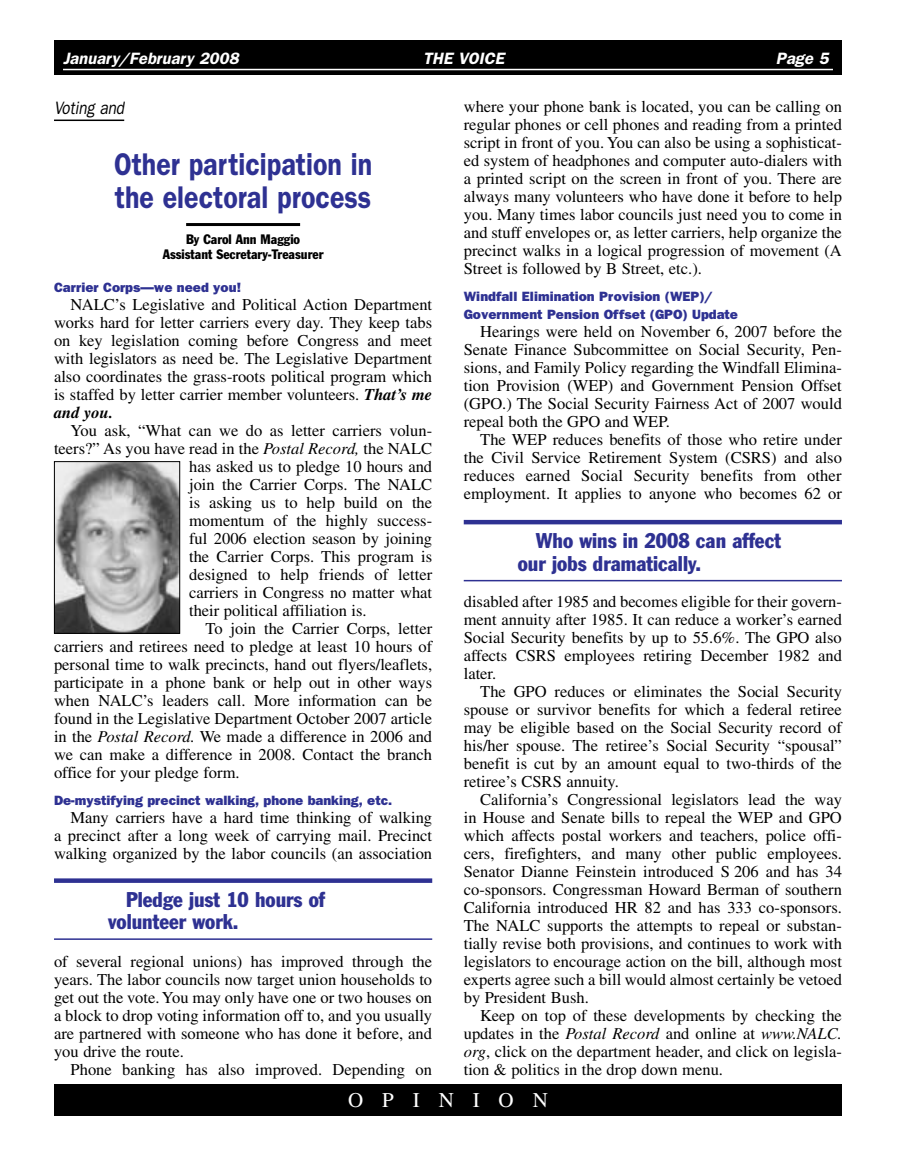
<style>
.page{position:relative;width:905px;height:1161px;background:#fff}
.page>*{position:absolute;margin:0;border:0;box-sizing:border-box;transform-origin:0 0}
.t1{font:600 31.5px/33px "Franklin Gothic";color:#2e3192;scale:.85 1}
.t2{font:condensed 21px/22.5px "Franklin Gothic";color:#2e3192}
.t3{font:21px "Times";letter-spacing:.9em;color:#fff}
.t4{font:italic 18px "Franklin Gothic";color:#000;scale:.85 1}
.t5{font:16.5px/18px "Times";color:#000;text-align:justify}
.t6{font:italic 600 16.5px "Franklin Gothic";color:#fff}
.t7{font:800 13.5px/18px "Franklin Gothic";color:#2e3192}
.t8{font:condensed 13.5px/15px "Franklin Gothic";color:#000;text-align:center}
.s1{font-weight:700;font-style:italic}
.s2{font-style:italic}
</style>
<div class="page">
<div style="left:54px;top:40px;width:788px;height:35px;background:#000"></div>
<hr style="left:63px;top:69px;width:769px;height:1px;background:#fff">
<div style="left:54px;top:1084px;width:788px;height:32px;background:#000"></div>
<hr style="left:54px;top:120px;width:70px;height:1px;background:#000">
<hr style="left:186px;top:223px;width:114px;height:3px;background:#000">
<img style="left:56px;top:463px;width:122px;height:169px">
<div style="left:54px;top:461px;width:126px;height:173px;border:1px solid #000"></div>
<div style="left:54px;top:878px;width:378px;height:5px;background:#2e3192"></div>
<hr style="left:54px;top:938px;width:378px;height:2px;background:#2e3192">
<hr style="left:464px;top:520px;width:378px;height:4px;background:#2e3192">
<hr style="left:464px;top:580px;width:378px;height:1px;background:#2e3192">
<p class="t6" style="left:63px;top:49px;width:177px">January/February 2008</p>
<p class="t6" style="left:423px;top:49px;width:83px">THE VOICE</p>
<p class="t6" style="left:775px;top:49px;width:39px">Page</p>
<p class="t4" style="left:54px;top:97px;width:84px">Voting and</p>
<h1 class="t1" style="left:114px;top:147px;width:305px">Other participation in the electoral process</h1>
<p class="t8" style="left:163px;top:232px;width:162px">By Carol Ann Maggio<br>Assistant Secretary-Treasurer</p>
<p class="t7" style="left:54px;top:278px;width:189px">Carrier Corps—we need you!</p>
<p class="t5" style="left:54px;top:295px;width:380px;text-indent:16px">NALC’s Legislative and Political Action Department works hard for letter carriers every day. They keep tabs on key legislation coming before Congress and meet with legislators as need be. The Legislative Department also coordinates the grass-roots political program which is staffed by letter carrier member volunteers. <span class="s1">That’s me and you.</span></p>
<p class="t5" style="left:70px;top:421px;width:363px">You ask, “What can we do as letter carriers volun-</p>
<p class="t5" style="left:54px;top:439px;width:380px">teers?” As you have read in the <span class="s2">Postal Record,</span> the NALC</p>
<p class="t5" style="left:189px;top:457px;width:244px">has asked us to pledge 10 hours and</p>
<p class="t5" style="left:189px;top:475px;width:245px">join the Carrier Corps. The NALC</p>
<p class="t5" style="left:189px;top:493px;width:244px">is asking us to help build on the</p>
<p class="t5" style="left:189px;top:511px;width:245px">momentum of the highly success-</p>
<p class="t5" style="left:189px;top:529px;width:244px">ful 2006 election season by joining</p>
<p class="t5" style="left:189px;top:547px;width:245px">the Carrier Corps. This program is</p>
<p class="t5" style="left:189px;top:565px;width:244px">designed to help friends of letter</p>
<p class="t5" style="left:189px;top:583px;width:244px">carriers in Congress no matter what</p>
<p class="t5" style="left:189px;top:601px;width:179px">their political affiliation is.</p>
<p class="t5" style="left:206px;top:619px;width:228px">To join the Carrier Corps, letter</p>
<p class="t5" style="left:54px;top:637px;width:379px">carriers and retirees need to pledge at least 10 hours of</p>
<p class="t5" style="left:54px;top:655px;width:379px">personal time to walk precincts, hand out flyers/leaflets,</p>
<p class="t5" style="left:54px;top:673px;width:380px">participate in a phone bank or help out in other ways</p>
<p class="t5" style="left:54px;top:691px;width:379px">when NALC’s leaders call. More information can be</p>
<p class="t5" style="left:54px;top:709px;width:379px">found in the Legislative Department October 2007 article</p>
<p class="t5" style="left:54px;top:727px;width:379px">in the <span class="s2">Postal Record.</span> We made a difference in 2006 and</p>
<p class="t5" style="left:54px;top:745px;width:379px">we can make a difference in 2008. Contact the branch</p>
<p class="t5" style="left:54px;top:763px;width:187px">office for your pledge form.</p>
<p class="t7" style="left:54px;top:791px;width:339px">De-mystifying precinct walking, phone banking, etc.</p>
<p class="t5" style="left:54px;top:808px;width:379px;text-indent:16px">Many carriers have a hard time thinking of walking a precinct after a long week of carrying mail. Precinct walking organized by the labor councils (an association</p>
<p class="t2" style="left:108px;top:888px;width:218px;text-indent:18px">Pledge just 10 hours of volunteer work.</p>
<p class="t5" style="left:54px;top:952px;width:379px">of several regional unions) has improved through the years. The labor councils now target union households to get out the vote. You may only have one or two houses on a block to drop voting information off to, and you usually are partnered with someone who has done it before, and you drive the route.</p>
<p class="t5" style="left:70px;top:1060px;width:363px">Phone banking has also improved. Depending on</p>
<p class="t5" style="left:464px;top:97px;width:380px">where your phone bank is located, you can be calling on regular phones or cell phones and reading from a printed script in front of you. You can also be using a sophisticat&shy;ed system of headphones and computer auto-dialers with a printed script on the screen in front of you. There are always many volunteers who have done it before to help you. Many times labor councils just need you to come in and stuff envelopes or, as letter carriers, help organize the precinct walks in a logical progression of movement (A Street is followed by B Street, etc.).</p>
<p class="t7" style="left:464px;top:287px;width:276px">Windfall Elimination Provision (WEP)/<br>Government Pension Offset (GPO) Update</p>
<p class="t5" style="left:464px;top:322px;width:380px;text-indent:16px">Hearings were held on November 6, 2007 before the Senate Finance Subcommittee on Social Security, Pen&shy;sions, and Family Policy regarding the Windfall Elimina&shy;tion Provision (WEP) and Government Pension Offset (GPO.) The Social Security Fairness Act of 2007 would repeal both the GPO and WEP.</p>
<p class="t5" style="left:464px;top:430px;width:380px;text-indent:16px">The WEP reduces benefits of those who retire under the Civil Service Retirement System (CSRS) and also reduces earned Social Security benefits from other employment. It applies to anyone who becomes 62 or</p>
<p class="t2" style="left:518px;top:529px;width:265px;text-indent:18px">Who wins in 2008 can affect our jobs dramatically.</p>
<p class="t5" style="left:464px;top:592px;width:380px">disabled after 1985 and becomes eligible for their govern&shy;ment annuity after 1985. It can reduce a worker’s earned Social Security benefits by up to 55.6%. The GPO also affects CSRS employees retiring December 1982 and later.</p>
<p class="t5" style="left:464px;top:682px;width:380px;text-indent:16px">The GPO reduces or eliminates the Social Security spouse or survivor benefits for which a federal retiree may be eligible based on the Social Security record of his/her spouse. The retiree’s Social Security “spousal” benefit is cut by an amount equal to two-thirds of the retiree’s CSRS annuity.</p>
<p class="t5" style="left:464px;top:790px;width:380px;text-indent:16px">California’s Congressional legislators lead the way in House and Senate bills to repeal the WEP and GPO which affects postal workers and teachers, police offi&shy;cers, firefighters, and many other public employees.<br>Senator Dianne Feinstein introduced S 206 and has 34 co-sponsors. Congressman Howard Berman of southern California introduced HR 82 and has 333 co-sponsors.<br>The NALC supports the attempts to repeal or substan&shy;tially revise both provisions, and continues to work with legislators to encourage action on the bill, although most experts agree such a bill would almost certainly be vetoed by President Bush.</p>
<p class="t5" style="left:464px;top:1006px;width:380px;text-indent:16px">Keep on top of these developments by checking the updates in the <span class="s2">Postal Record</span> and online at <span class="s2">www.NALC. org</span>, click on the department header, and click on legisla&shy;tion &amp; politics in the drop down menu.</p>
<p class="t3" style="left:348px;top:1088px;width:201px">OPINION</p>
</div>
